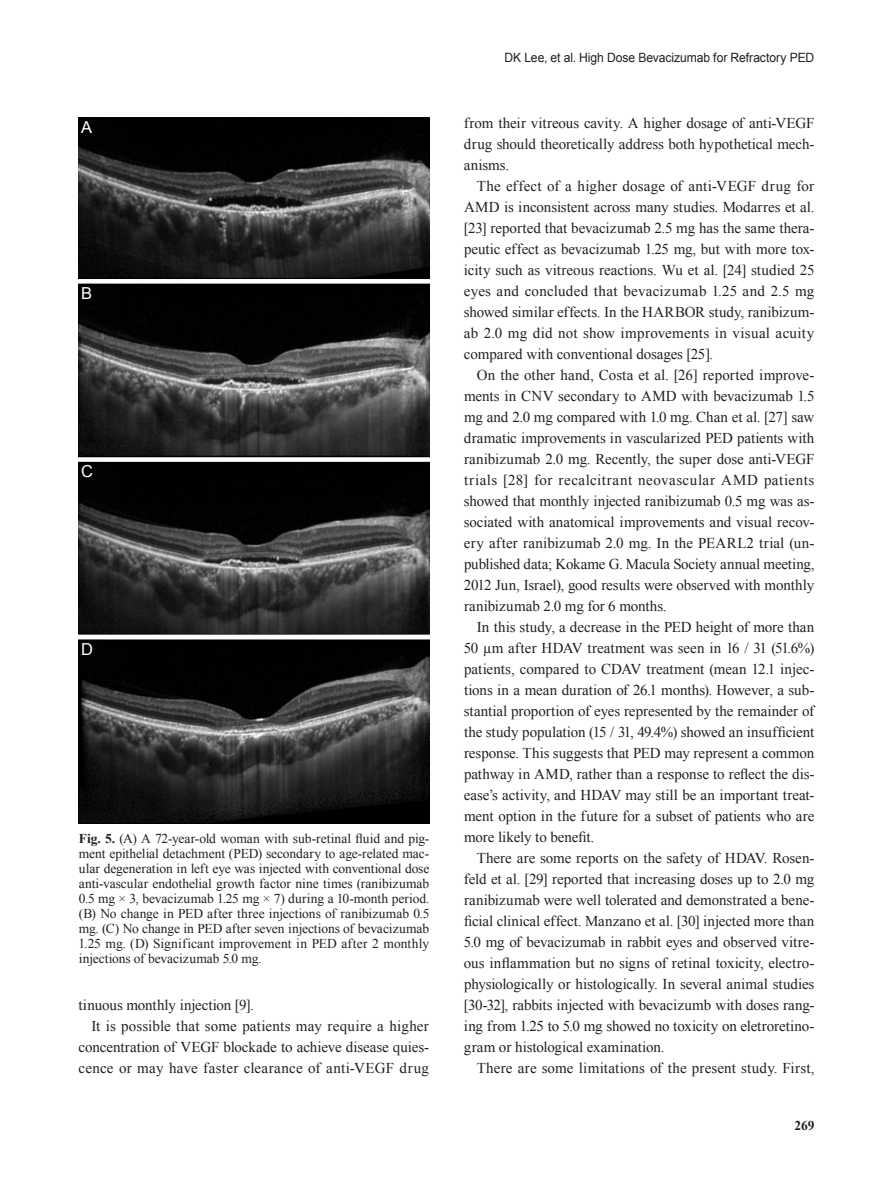
<style>
.page{position:relative;width:893px;height:1191px;background:#fff}
.page>*{position:absolute;margin:0;border:0;box-sizing:border-box;transform-origin:0 0}
.그림_AB{font:16.5px "Arial";color:#fff}
.본문{font:15px/21px "Times New Roman";color:#231f20;text-align:justify}
.Fig_설명{font:13.5px/15px "Times New Roman";letter-spacing:.005em;color:#231f20;text-align:justify}
.t1{font:700 13.5px "Times New Roman";color:#231f20}
.t2{font:12.75px "Arial";letter-spacing:-.005em;color:#231f20;scale:.95 1}
.s1{font-weight:700}
</style>
<div class="page">
<img style="left:79px;top:117px;width:350px;height:706px">
<hr style="left:76px;top:279px;width:357px;height:4px;background:#fff">
<div style="left:76px;top:457px;width:357px;height:5px;background:#fff"></div>
<div style="left:76px;top:634px;width:357px;height:5px;background:#fff"></div>
<p class="그림_AB" style="left:81px;top:116px;width:13px">A</p>
<p class="그림_AB" style="left:81px;top:282px;width:13px">B</p>
<p class="그림_AB" style="left:81px;top:460px;width:13px">C</p>
<p class="그림_AB" style="left:81px;top:638px;width:13px">D</p>
<p class="Fig_설명" style="left:79px;top:831px;width:352px"><span class="s1">Fig. 5.</span> (A) A 72-year-old woman with sub-retinal fluid and pig&shy;ment epithelial detachment (PED) secondary to age-related mac&shy;ular degeneration in left eye was injected with conventional dose anti-vascular endothelial growth factor nine times (ranibizumab 0.5 mg × 3, bevacizumab 1.25 mg × 7) during a 10-month period. (B) No change in PED after three injections of ranibizumab 0.5 mg. (C) No change in PED after seven injections of bevacizumab 1.25 mg. (D) Significant improvement in PED after 2 monthly injections of bevacizumab 5.0 mg.</p>
<p class="본문" style="left:79px;top:994px;width:177px">tinuous monthly injection [9].</p>
<p class="본문" style="left:79px;top:1015px;width:352px;text-indent:13px">It is possible that some patients may require a higher concentration of VEGF blockade to achieve disease quies&shy;cence or may have faster clearance of anti-VEGF drug</p>
<p class="t2" style="left:504px;top:49px;width:328px">DK Lee, et al. High Dose Bevacizumab for Refractory PED</p>
<p class="본문" style="left:464px;top:112px;width:352px">from their vitreous cavity. A higher dosage of anti-VEGF drug should theoretically address both hypothetical mech&shy;anisms.</p>
<p class="본문" style="left:464px;top:175px;width:352px;text-indent:13px">The effect of a higher dosage of anti-VEGF drug for AMD is inconsistent across many studies. Modarres et al. [23] reported that bevacizumab 2.5 mg has the same thera&shy;peutic effect as bevacizumab 1.25 mg, but with more tox&shy;icity such as vitreous reactions. Wu et al. [24] studied 25 eyes and concluded that bevacizumab 1.25 and 2.5 mg showed similar effects. In the HARBOR study, ranibizum&shy;ab 2.0 mg did not show improvements in visual acuity compared with conventional dosages [25].</p>
<p class="본문" style="left:464px;top:364px;width:352px;text-indent:13px">On the other hand, Costa et al. [26] reported improve&shy;ments in CNV secondary to AMD with bevacizumab 1.5 mg and 2.0 mg compared with 1.0 mg. Chan et al. [27] saw dramatic improvements in vascularized PED patients with ranibizumab 2.0 mg. Recently, the super dose anti-VEGF trials [28] for recalcitrant neovascular AMD patients showed that monthly injected ranibizumab 0.5 mg was as&shy;sociated with anatomical improvements and visual recov&shy;ery after ranibizumab 2.0 mg. In the PEARL2 trial (un&shy;published data; Kokame G. Macula Society annual meeting, 2012 Jun, Israel), good results were observed with monthly ranibizumab 2.0 mg for 6 months.</p>
<p class="본문" style="left:464px;top:616px;width:352px;text-indent:13px">In this study, a decrease in the PED height of more than 50 µm after HDAV treatment was seen in 16 / 31 (51.6%) patients, compared to CDAV treatment (mean 12.1 injec&shy;tions in a mean duration of 26.1 months). However, a sub&shy;stantial proportion of eyes represented by the remainder of the study population (15 / 31, 49.4%) showed an insufficient response. This suggests that PED may represent a common pathway in AMD, rather than a response to reflect the dis&shy;ease’s activity, and HDAV may still be an important treat&shy;ment option in the future for a subset of patients who are more likely to benefit.</p>
<p class="본문" style="left:464px;top:847px;width:352px;text-indent:13px">There are some reports on the safety of HDAV. Rosen&shy;feld et al. [29] reported that increasing doses up to 2.0 mg ranibizumab were well tolerated and demonstrated a bene&shy;ficial clinical effect. Manzano et al. [30] injected more than 5.0 mg of bevacizumab in rabbit eyes and observed vitre&shy;ous inflammation but no signs of retinal toxicity, electro&shy;physiologically or histologically. In several animal studies [30-32], rabbits injected with bevacizumb with doses rang&shy;ing from 1.25 to 5.0 mg showed no toxicity on eletroretino&shy;gram or histological examination.</p>
<p class="본문" style="left:477px;top:1057px;width:339px">There are some limitations of the present study. First,</p>
<p class="t1" style="left:795px;top:1116px;width:21px">269</p>
</div>
